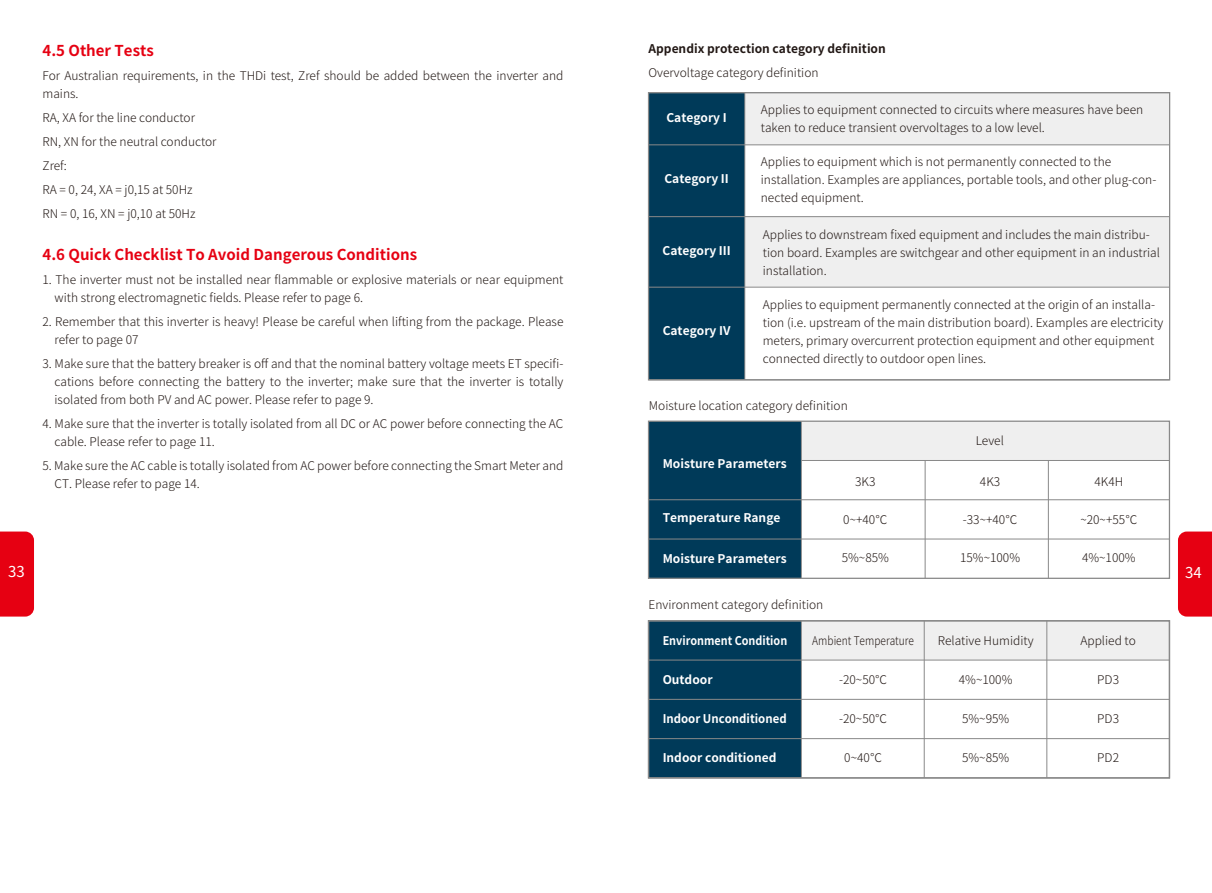
<style>
.page{position:relative;width:1212px;height:893px;background:#fff}
.page>*{position:absolute;margin:0;border:0;box-sizing:border-box;transform-origin:0 0}
.t1{font:700 15px "Source Han Sans CN";color:#e60012}
.t2{font:15px "Source Han Sans CN";color:#fff}
.t3{font:300 12px/18px "Source Han Sans CN";color:#221815}
.t4{font:700 12px "Source Han Sans CN";color:#fff}
.t5{font:700 12px "Source Han Sans CN";color:#221815}
.t6{font:700 12px "Source Han Sans CN";color:#fff;scale:.9 1}
.t7{font:700 12px "Source Han Sans CN";color:#fff;scale:.95 1}
.t8{font:300 12px "Source Han Sans CN";color:#221815;scale:.85 1}
</style>
<div class="page">
<div style="left:648px;top:93px;width:97px;height:287px;background:#003a59"></div>
<div style="left:745px;top:93px;width:424px;height:52px;background:#efefef"></div>
<div style="left:745px;top:217px;width:424px;height:70px;background:#efefef"></div>
<hr style="left:648px;top:144px;width:521px;height:1px;background:#898989">
<hr style="left:648px;top:216px;width:521px;height:1px;background:#898989">
<hr style="left:648px;top:287px;width:521px;height:1px;background:#898989">
<hr style="left:744px;top:93px;width:1px;height:287px;background:#898989">
<div style="left:648px;top:92px;width:522px;height:288px;border:1px solid #898989"></div>
<div style="left:648px;top:421px;width:153px;height:157px;background:#003a59"></div>
<div style="left:801px;top:421px;width:368px;height:39px;background:#efefef"></div>
<hr style="left:801px;top:460px;width:368px;height:1px;background:#898989">
<hr style="left:801px;top:421px;width:1px;height:157px;background:#898989">
<hr style="left:925px;top:460px;width:1px;height:118px;background:#898989">
<hr style="left:1048px;top:460px;width:1px;height:118px;background:#898989">
<hr style="left:648px;top:499px;width:521px;height:1px;background:#898989">
<hr style="left:648px;top:539px;width:521px;height:1px;background:#898989">
<div style="left:801px;top:621px;width:368px;height:39px;background:#efefef"></div>
<hr style="left:924px;top:620px;width:1px;height:158px;background:#898989">
<hr style="left:1046px;top:620px;width:1px;height:158px;background:#898989">
<div style="left:648px;top:621px;width:153px;height:157px;background:#003a59"></div>
<hr style="left:648px;top:699px;width:521px;height:1px;background:#898989">
<hr style="left:648px;top:738px;width:521px;height:1px;background:#898989">
<hr style="left:648px;top:660px;width:521px;height:1px;background:#898989">
<div style="left:648px;top:421px;width:522px;height:158px;border:1px solid #898989"></div>
<div style="left:648px;top:620px;width:522px;height:158px;border:1px solid #898989"></div>
<hr style="left:801px;top:621px;width:1px;height:157px;background:#898989">
<div style="left:1178px;top:532px;width:34px;height:85px;background:#e60012"></div>
<div style="left:0;top:532px;width:34px;height:85px;background:#e60012"></div>
<p class="t1" style="left:43px;top:42px;width:113px">4.5 Other Tests</p>
<p class="t3" style="left:43px;top:67px;width:522px">For Australian requirements, in the THDi test, Zref should be added between the inverter and mains.</p>
<p class="t3" style="left:43px;top:106px;width:176px;line-height:24px">RA, XA for the line conductor<br>RN, XN for the neutral conductor<br>Zref:<br>RA = 0, 24, XA = j0,15 at 50Hz<br>RN = 0, 16, XN = j0,10 at 50Hz</p>
<p class="t1" style="left:43px;top:246px;width:376px">4.6 Quick Checklist To Avoid Dangerous Conditions</p>
<p class="t3" style="left:55px;top:271px;width:510px;text-indent:-12px">1. The inverter must not be installed near flammable or explosive materials or near equipment with strong electromagnetic fields. Please refer to page 6.</p>
<p class="t3" style="left:55px;top:313px;width:510px;text-indent:-12px">2. Remember that this inverter is heavy! Please be careful when lifting from the package. Please refer to page 07</p>
<p class="t3" style="left:55px;top:355px;width:510px;text-align:justify;text-indent:-12px">3. Make sure that the battery breaker is off and that the nominal battery voltage meets ET specifi&shy;cations before connecting the battery to the inverter; make sure that the inverter is totally isolated from both PV and AC power. Please refer to page 9.</p>
<p class="t3" style="left:55px;top:415px;width:510px;text-indent:-12px">4. Make sure that the inverter is totally isolated from all DC or AC power before connecting the AC cable. Please refer to page 11.</p>
<p class="t3" style="left:55px;top:457px;width:510px;text-indent:-12px">5. Make sure the AC cable is totally isolated from AC power before connecting the Smart Meter and<br>CT. Please refer to page 14.</p>
<p class="t5" style="left:648px;top:42px;width:239px">Appendix protection category definition</p>
<p class="t3" style="left:648px;top:64px;width:172px">Overvoltage category definition</p>
<p class="t4" style="left:666px;top:111px;width:62px">Category I</p>
<p class="t4" style="left:664px;top:171px;width:66px">Category II</p>
<p class="t4" style="left:662px;top:244px;width:70px">Category III</p>
<p class="t4" style="left:663px;top:324px;width:69px">Category IV</p>
<p class="t3" style="left:761px;top:101px;width:384px">Applies to equipment connected to circuits where measures have been taken to reduce transient overvoltages to a low level.</p>
<p class="t3" style="left:761px;top:153px;width:397px">Applies to equipment which is not permanently connected to the installation. Examples are appliances, portable tools, and other plug-con&shy;nected equipment.</p>
<p class="t3" style="left:763px;top:226px;width:399px">Applies to downstream fixed equipment and includes the main distribu&shy;tion board. Examples are switchgear and other equipment in an industrial installation.</p>
<p class="t3" style="left:763px;top:296px;width:402px">Applies to equipment permanently connected at the origin of an installa&shy;tion (i.e. upstream of the main distribution board). Examples are electricity meters, primary overcurrent protection equipment and other equipment connected directly to outdoor open lines.</p>
<p class="t3" style="left:649px;top:396px;width:201px">Moisture location category definition</p>
<p class="t4" style="left:663px;top:457px;width:126px">Moisture Parameters</p>
<p class="t4" style="left:663px;top:511px;width:119px">Temperature Range</p>
<p class="t4" style="left:663px;top:551px;width:126px">Moisture Parameters</p>
<p class="t3" style="left:855px;top:473px;width:22px">3K3</p>
<p class="t3" style="left:843px;top:511px;width:46px">0~+40℃</p>
<p class="t3" style="left:842px;top:549px;width:49px">5%~85%</p>
<p class="t3" style="left:976px;top:432px;width:30px">Level</p>
<p class="t3" style="left:980px;top:473px;width:22px">4K3</p>
<p class="t3" style="left:963px;top:511px;width:56px">-33~+40℃</p>
<p class="t3" style="left:960px;top:549px;width:62px">15%~100%</p>
<p class="t3" style="left:1094px;top:473px;width:30px">4K4H</p>
<p class="t3" style="left:1080px;top:511px;width:58px">~20~+55℃</p>
<p class="t3" style="left:1082px;top:549px;width:55px">4%~100%</p>
<p class="t2" style="left:8px;top:563px;width:18px">33</p>
<p class="t2" style="left:1185px;top:564px;width:18px">34</p>
<p class="t3" style="left:648px;top:596px;width:176px">Environment category definition</p>
<p class="t6" style="left:663px;top:634px;width:140px">Environment Condition</p>
<p class="t4" style="left:663px;top:673px;width:51px">Outdoor</p>
<p class="t7" style="left:663px;top:712px;width:132px">Indoor Unconditioned</p>
<p class="t4" style="left:663px;top:751px;width:115px">Indoor conditioned</p>
<p class="t8" style="left:812px;top:634px;width:121px">Ambient Temperature</p>
<p class="t3" style="left:839px;top:671px;width:50px">-20~50℃</p>
<p class="t3" style="left:839px;top:710px;width:50px">-20~50℃</p>
<p class="t3" style="left:844px;top:749px;width:39px">0~40℃</p>
<p class="t3" style="left:938px;top:632px;width:97px">Relative Humidity</p>
<p class="t3" style="left:959px;top:671px;width:55px">4%~100%</p>
<p class="t3" style="left:962px;top:710px;width:49px">5%~95%</p>
<p class="t3" style="left:962px;top:749px;width:49px">5%~85%</p>
<p class="t3" style="left:1080px;top:632px;width:57px">Applied to</p>
<p class="t3" style="left:1097px;top:671px;width:23px">PD3</p>
<p class="t3" style="left:1097px;top:710px;width:23px">PD3</p>
<p class="t3" style="left:1097px;top:749px;width:23px">PD2</p>
</div>
